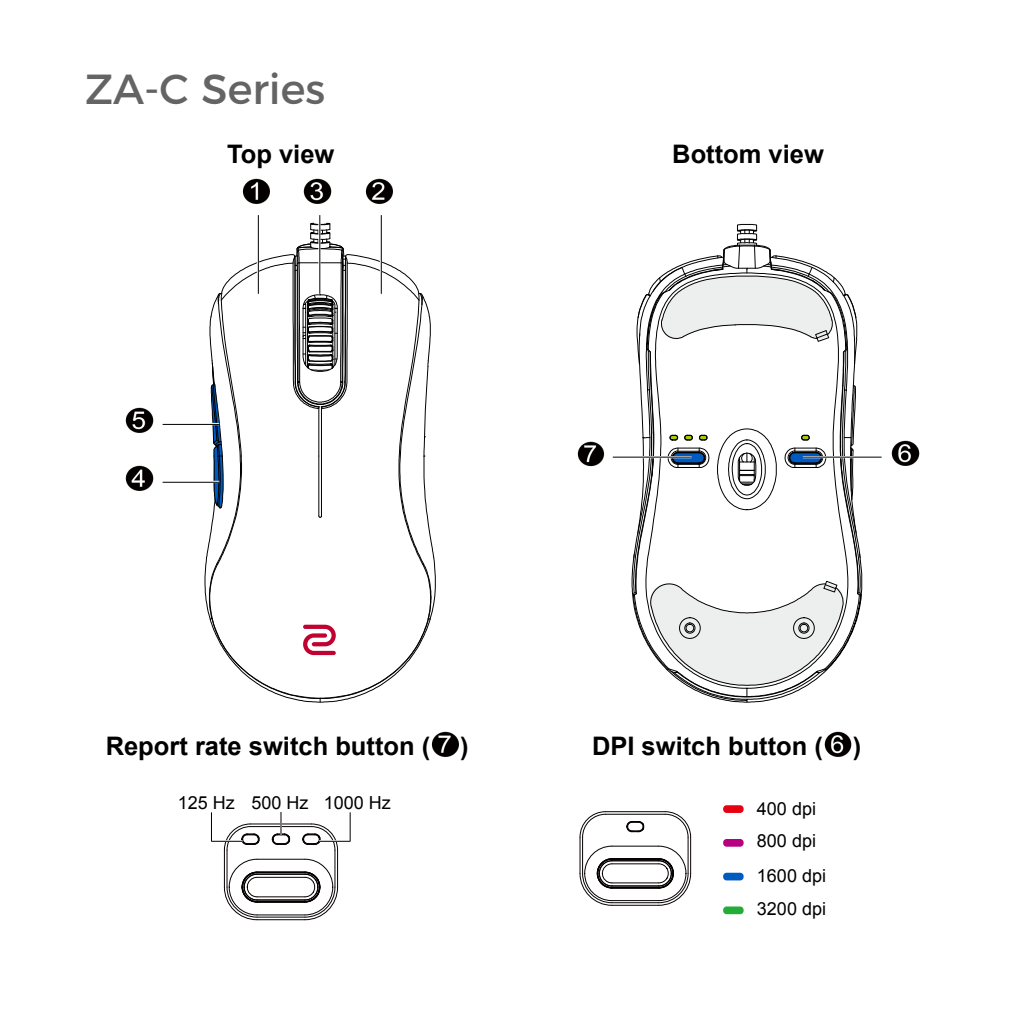
<style>
.page{position:relative;width:1021px;height:1021px;background:#fff}
.page>*{position:absolute;margin:0;border:0;box-sizing:border-box;transform-origin:0 0}
.t1{font:42px "Montserrat";color:#656464}
.Heading1_Center{font:700 25.5px "Arial";color:#000}
.Note{font:18px "Arial";color:#000}
</style>
<div class="page">
<img style="left:824px;top:731px;width:28px;height:26px">
<img style="left:431px;top:731px;width:28px;height:27px">
<hr style="left:257px;top:899px;width:48px;height:1px;background:#050000">
<hr style="left:257px;top:896px;width:48px;height:1px;background:#050000">
<hr style="left:257px;top:876px;width:48px;height:1px;background:#050000">
<hr style="left:257px;top:873px;width:48px;height:1px;background:#050000">
<hr style="left:224px;top:850px;width:1px;height:37px;background:#050000">
<hr style="left:226px;top:850px;width:1px;height:37px;background:#050000">
<hr style="left:257px;top:919px;width:48px;height:1px;background:#050000">
<hr style="left:257px;top:916px;width:48px;height:1px;background:#050000">
<hr style="left:257px;top:914px;width:48px;height:1px;background:#050000">
<hr style="left:334px;top:850px;width:1px;height:37px;background:#050000">
<hr style="left:337px;top:850px;width:1px;height:37px;background:#050000">
<hr style="left:257px;top:858px;width:48px;height:1px;background:#050000">
<hr style="left:250px;top:826px;width:61px;height:1px;background:#050000">
<hr style="left:250px;top:823px;width:61px;height:1px;background:#050000">
<svg style="left:224px;top:823px;width:35px;height:27px"></svg>
<svg style="left:302px;top:823px;width:36px;height:27px"></svg>
<hr style="left:257px;top:901px;width:48px;height:1px;background:#050000">
<hr style="left:257px;top:871px;width:48px;height:2px;background:#050000">
<svg style="left:303px;top:858px;width:35px;height:62px"></svg>
<svg style="left:224px;top:858px;width:34px;height:62px"></svg>
<hr style="left:211px;top:840px;width:31px;height:2px;background:#fff">
<hr style="left:319px;top:840px;width:31px;height:2px;background:#fff">
<svg style="left:211px;top:812px;width:1px;height:28px"></svg>
<hr style="left:211px;top:840px;width:31px;height:1px;background:#000">
<svg style="left:272px;top:812px;width:18px;height:33px"></svg>
<svg style="left:349px;top:812px;width:1px;height:28px"></svg>
<hr style="left:319px;top:840px;width:31px;height:1px;background:#000">
<div style="left:723px;top:805px;width:20px;height:8px;background:#e60012;border-radius:4px"></div>
<div style="left:723px;top:839px;width:20px;height:7px;background:#b60081;border-radius:4px"></div>
<div style="left:723px;top:872px;width:20px;height:8px;background:#005bc0;border-radius:4px"></div>
<div style="left:723px;top:906px;width:20px;height:8px;background:#22ac38;border-radius:4px"></div>
<hr style="left:612px;top:885px;width:46px;height:1px;background:#050000">
<hr style="left:612px;top:882px;width:46px;height:1px;background:#050000">
<hr style="left:612px;top:863px;width:46px;height:1px;background:#050000">
<hr style="left:612px;top:860px;width:46px;height:1px;background:#050000">
<hr style="left:612px;top:904px;width:46px;height:1px;background:#050000">
<hr style="left:612px;top:902px;width:46px;height:1px;background:#050000">
<hr style="left:612px;top:900px;width:46px;height:1px;background:#050000">
<hr style="left:612px;top:845px;width:46px;height:1px;background:#050000">
<hr style="left:605px;top:813px;width:60px;height:1px;background:#050000">
<hr style="left:605px;top:811px;width:60px;height:1px;background:#050000">
<hr style="left:579px;top:837px;width:1px;height:36px;background:#050000">
<hr style="left:582px;top:837px;width:1px;height:36px;background:#050000">
<hr style="left:687px;top:837px;width:1px;height:36px;background:#050000">
<hr style="left:690px;top:837px;width:1px;height:36px;background:#050000">
<svg style="left:579px;top:811px;width:27px;height:26px"></svg>
<svg style="left:664px;top:811px;width:27px;height:26px"></svg>
<svg style="left:626px;top:821px;width:18px;height:11px"></svg>
<hr style="left:612px;top:886px;width:46px;height:2px;background:#050000">
<hr style="left:612px;top:858px;width:46px;height:1px;background:#050000">
<svg style="left:579px;top:845px;width:34px;height:60px"></svg>
<svg style="left:657px;top:845px;width:34px;height:60px"></svg>
<svg style="left:204px;top:222px;width:232px;height:480px"></svg>
<img style="left:242px;top:178px;width:28px;height:27px">
<img style="left:365px;top:178px;width:28px;height:27px">
<img style="left:303px;top:178px;width:29px;height:26px">
<img style="left:125px;top:465px;width:29px;height:26px">
<img style="left:125px;top:407px;width:29px;height:26px">
<hr style="left:162px;top:481px;width:57px;height:2px;background:#fff">
<hr style="left:318px;top:215px;width:2px;height:78px;background:#fff">
<hr style="left:257px;top:215px;width:2px;height:78px;background:#fff">
<hr style="left:380px;top:215px;width:2px;height:78px;background:#fff">
<hr style="left:162px;top:423px;width:57px;height:2px;background:#fff">
<hr style="left:163px;top:482px;width:57px;height:1px;background:#000">
<hr style="left:319px;top:215px;width:1px;height:79px;background:#000">
<hr style="left:258px;top:215px;width:1px;height:79px;background:#000">
<hr style="left:381px;top:215px;width:1px;height:79px;background:#000">
<hr style="left:163px;top:424px;width:57px;height:1px;background:#000">
<svg style="left:631px;top:224px;width:231px;height:478px"></svg>
<hr style="left:803px;top:456px;width:78px;height:2px;background:#fff">
<hr style="left:612px;top:456px;width:79px;height:2px;background:#fff">
<hr style="left:803px;top:456px;width:78px;height:1px;background:#000">
<hr style="left:612px;top:456px;width:79px;height:1px;background:#000">
<img style="left:891px;top:440px;width:29px;height:26px">
<img style="left:577px;top:441px;width:28px;height:26px">
<p class="t1" style="left:85px;top:55px;width:242px">ZA-C Series</p>
<p class="Heading1_Center" style="left:227px;top:137px;width:109px">Top view</p>
<p class="Heading1_Center" style="left:672px;top:137px;width:153px">Bottom view</p>
<p class="Heading1_Center" style="left:106px;top:728px;width:364px">Report rate switch button ( )</p>
<p class="Heading1_Center" style="left:592px;top:728px;width:271px">DPI switch button ( )</p>
<p class="Note" style="left:178px;top:791px;width:59px">125 Hz</p>
<p class="Note" style="left:251px;top:791px;width:59px">500 Hz</p>
<p class="Note" style="left:324px;top:791px;width:69px">1000 Hz</p>
<p class="Note" style="left:757px;top:796px;width:61px">400 dpi</p>
<p class="Note" style="left:757px;top:829px;width:61px">800 dpi</p>
<p class="Note" style="left:757px;top:864px;width:71px">1600 dpi</p>
<p class="Note" style="left:757px;top:897px;width:71px">3200 dpi</p>
</div>
